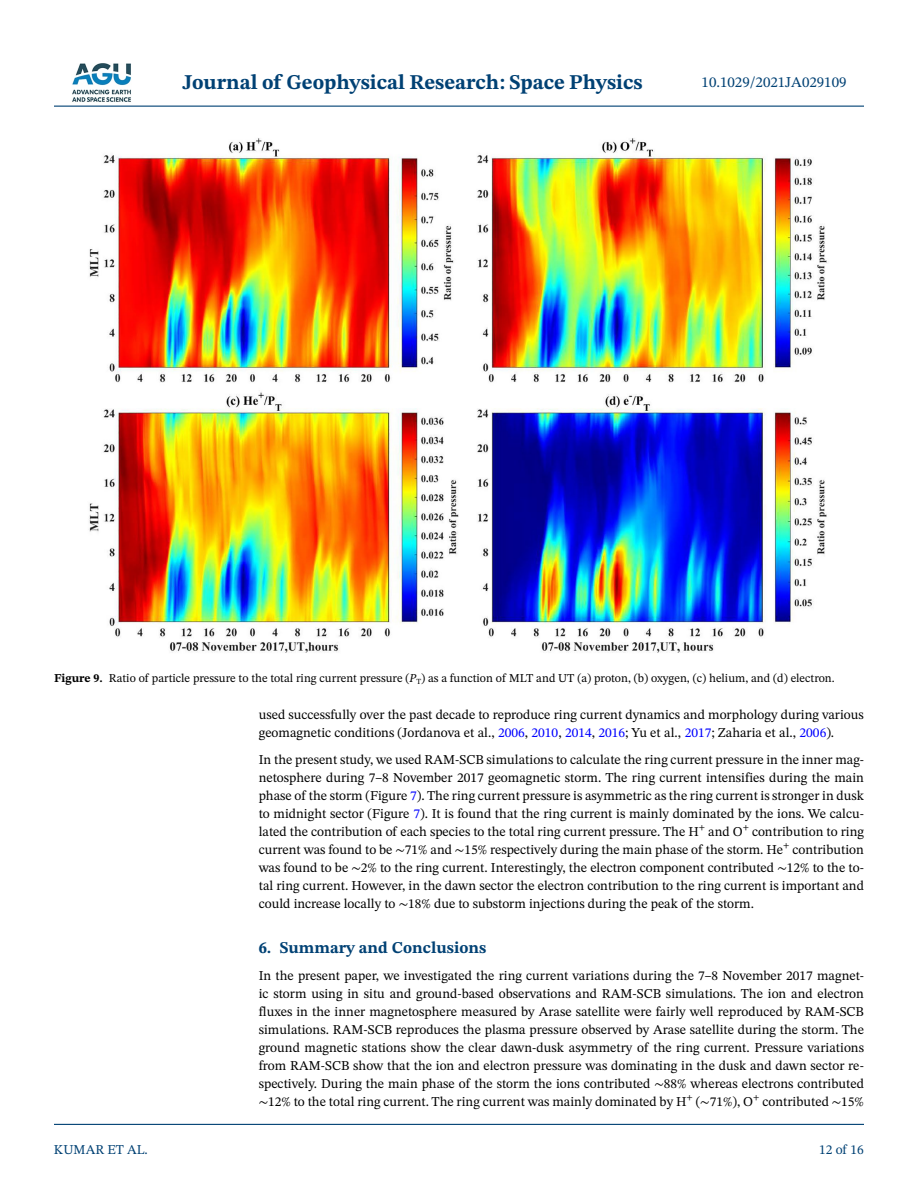
<style>
.page{position:relative;width:918px;height:1188px;background:#fff}
.page>*{position:absolute;margin:0;border:0;box-sizing:border-box;transform-origin:0 0}
.t1{font:700 21px "STIX Two Text";color:#004174}
.t2{font:700 16.5px "STIX Two Text";color:#004174}
.t3{font:15px "STIX Two Text";color:#004174}
.t4{font:13.5px/18px "STIX Two Text";color:#000;text-align:justify}
.t5{font:13.5px "STIX Two Text";color:#004174}
.t6{font:12px "STIX Two Text";color:#000}
.t7{font:8.7px "STIX Two Text";color:#000}
.s1{font-weight:700}
.s2{font-style:italic}
.s3{color:#00f}
.s4{font-family:"STIX Two Math"}
</style>
<div class="page">
<hr style="left:54px;top:106px;width:810px;height:1px;background:#004174">
<hr style="left:54px;top:1124px;width:810px;height:1px;background:#004174">
<img style="left:72px;top:63px;width:59px;height:39px">
<img style="left:89px;top:138px;width:738px;height:515px">
<h1 class="t1" style="left:182px;top:67px;width:462px">Journal of Geophysical Research: Space Physics</h1>
<p class="t3" style="left:702px;top:72px;width:146px">10.1029/2021JA029109</p>
<p class="t6" style="left:54px;top:670px;width:782px"><span class="s1">Figure 9.</span> Ratio of particle pressure to the total ring current pressure (<span class="s2">P</span><sub>T</sub>) as a function of MLT and UT (a) proton, (b) oxygen, (c) helium, and (d) electron.</p>
<p class="t5" style="left:54px;top:1140px;width:95px">KUMAR ET AL.</p>
<p class="t4" style="left:259px;top:706px;width:607px">used successfully over the past decade to reproduce ring current dynamics and morphology during various geomagnetic conditions (Jordanova et al., <span class="s3">2006</span>, <span class="s3">2010</span>, <span class="s3">2014</span>, <span class="s3">2016</span>; Yu et al., <span class="s3">2017</span>; Zaharia et al., <span class="s3">2006</span>).</p>
<p class="t4" style="left:259px;top:751px;width:607px">In the present study, we used RAM-SCB simulations to calculate the ring current pressure in the inner mag&shy;netosphere during 7–8 November 2017 geomagnetic storm. The ring current intensifies during the main phase of the storm (Figure <span class="s3">7</span>). The ring current pressure is asymmetric as the ring current is stronger in dusk to midnight sector (Figure <span class="s3">7</span>). It is found that the ring current is mainly dominated by the ions. We calcu&shy;lated the contribution of each species to the total ring current pressure. The H<sup>+</sup> and O</p>
<p class="t7" style="left:743px;top:821px;width:8px">+</p>
<p class="t4" style="left:259px;top:823px;width:607px;text-indent:493px">contribution to ring current was found to be <span class="s4">∼</span>71% and <span class="s4">∼</span>15% respectively during the main phase of the storm. He<sup>+</sup> contribution was found to be <span class="s4">∼</span>2% to the ring current. Interestingly, the electron component contributed <span class="s4">∼</span>12% to the to&shy;tal ring current. However, in the dawn sector the electron contribution to the ring current is important and could increase locally to <span class="s4">∼</span>18% due to substorm injections during the peak of the storm.</p>
<p class="t2" style="left:259px;top:936px;width:229px">6. Summary and Conclusions</p>
<p class="t4" style="left:259px;top:967px;width:607px">In the present paper, we investigated the ring current variations during the 7–8 November 2017 magnet&shy;ic storm using in situ and ground-based observations and RAM-SCB simulations. The ion and electron fluxes in the inner magnetosphere measured by Arase satellite were fairly well reproduced by RAM-SCB simulations. RAM-SCB reproduces the plasma pressure observed by Arase satellite during the storm. The ground magnetic stations show the clear dawn-dusk asymmetry of the ring current. Pressure variations from RAM-SCB show that the ion and electron pressure was dominating in the dusk and dawn sector re&shy;spectively. During the main phase of the storm the ions contributed <span class="s4">∼</span>88% whereas electrons contributed <span class="s4">∼</span>12% to the total ring current. The ring current was mainly dominated by H<sup>+</sup> (<span class="s4">∼</span>71%), O<sup>+</sup> contributed <span class="s4">∼</span>15%</p>
<p class="t5" style="left:819px;top:1140px;width:46px">12 of 16</p>
</div>
